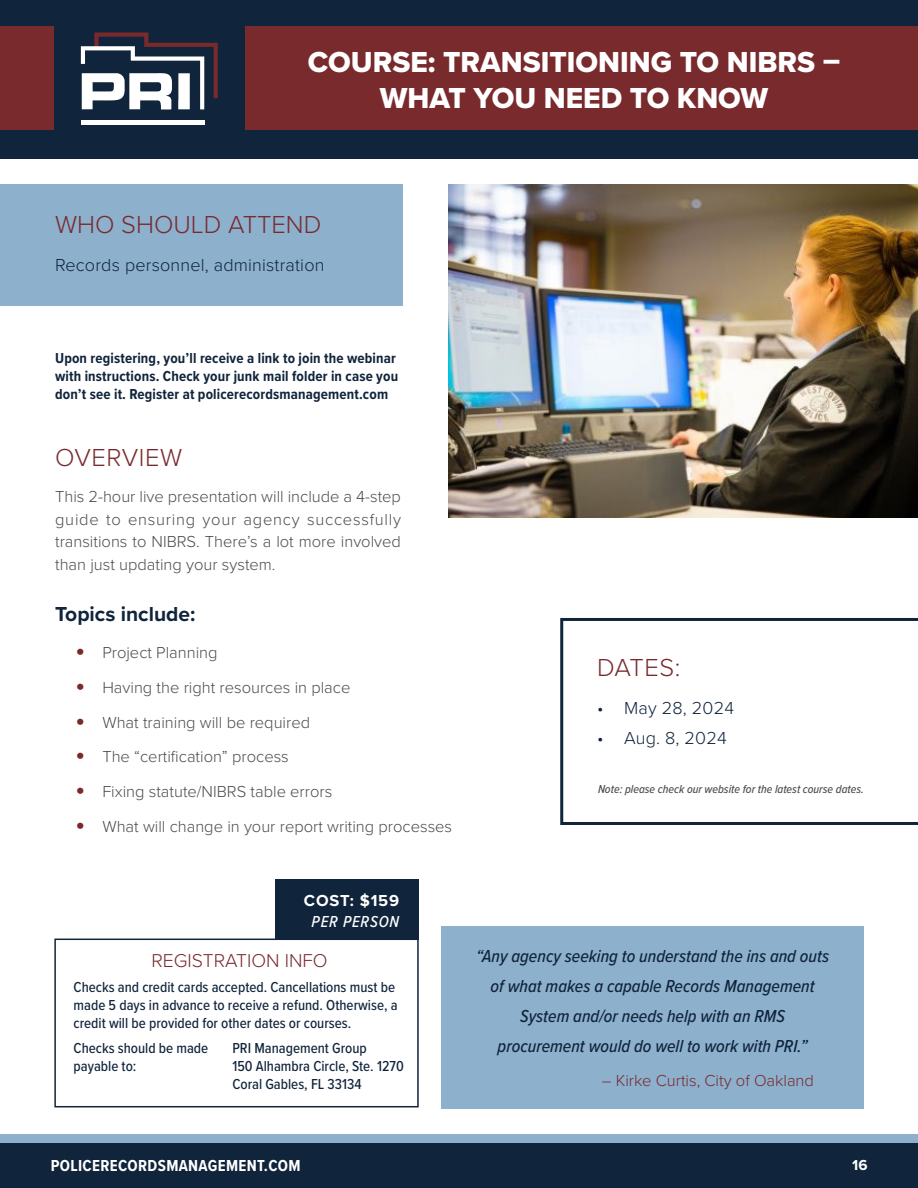
<style>
.page{position:relative;width:918px;height:1188px;background:#fff}
.page>*{position:absolute;margin:0;border:0;box-sizing:border-box;transform-origin:0 0}
.t1{font:30px/36px "Proxima Nova Extrabld";color:#fff;text-align:center}
.t2{font:300 25.5px "Proxima Nova";color:#792a2d}
.t3{font:300 25.5px "Proxima Nova";letter-spacing:.02em;color:#792a2d}
.Subtitle{font:700 21px "Proxima Nova";color:#10243b}
.Subtitle-2{font:300 19.35px "Proxima Nova";color:#792a2d}
.t4{font:italic 500 18px/30px "Proxima Nova Cond";color:#10243b;text-align:center}
.t5{font:300 18px "Proxima Nova";letter-spacing:.01em;color:#10243b}
.t6{font:300 16.5px/22.5px "Proxima Nova";color:#4b4c4d;text-align:justify}
.t7{font:700 16.5px "Proxima Nova Cond";letter-spacing:.02em;color:#fff}
.Subtitle-3{font:300 16.5px "Proxima Nova";color:#792a2d}
.Subtitle-4{font:700 16.5px "Proxima Nova";letter-spacing:.05em;color:#fff}
.Subtitle-5{font:italic 500 16.5px "Proxima Nova Cond";letter-spacing:.05em;color:#fff}
.t8{font:500 15px/18px "Proxima Nova Cond";color:#10243b}
.t9{font:700 15px/18px "Proxima Nova Cond";letter-spacing:.01em;color:#10243b}
.t10{font:700 15px "Proxima Nova";color:#fff}
.t11{font:italic 500 12px "Proxima Nova Cond";color:#4b4c4d}
.s1{font-family:"Futura Std";font-weight:400;color:#792a2d}
</style>
<div class="page">
<div style="left:0;top:1143px;width:918px;height:45px;background:#10243b"></div>
<div style="left:0;top:1135px;width:918px;height:8px;background:#8db0cd"></div>
<div style="left:0;top:0;width:918px;height:159px;background:#10243b"></div>
<div style="left:245px;top:27px;width:673px;height:103px;background:#792a2d"></div>
<div style="left:0;top:27px;width:54px;height:103px;background:#792a2d"></div>
<hr style="left:81px;top:120px;width:123px;height:4px;background:#fff">
<svg style="left:81px;top:32px;width:137px;height:77px"></svg>
<div style="left:54px;top:939px;width:365px;height:168px;border:2px solid #10243b"></div>
<div style="left:0;top:184px;width:402px;height:122px;background:#8db0cd"></div>
<img style="left:448px;top:184px;width:470px;height:333px">
<svg style="left:560px;top:618px;width:358px;height:207px"></svg>
<div style="left:441px;top:926px;width:423px;height:182px;background:#8db0cd"></div>
<div style="left:275px;top:879px;width:144px;height:60px;background:#10243b"></div>
<p class="t1" style="left:308px;top:43px;width:534px">COURSE: TRANSITIONING TO NIBRS –<br>WHAT YOU NEED TO KNOW</p>
<p class="t2" style="left:55px;top:206px;width:268px">WHO SHOULD ATTEND</p>
<p class="t5" style="left:55px;top:251px;width:271px">Records personnel, administration</p>
<p class="t9" style="left:55px;top:348px;width:345px">Upon registering, you’ll receive a link to join the webinar with instructions. Check your junk mail folder in case you don’t see it. Register at policerecordsmanagement.com</p>
<p class="t3" style="left:55px;top:438px;width:128px">OVERVIEW</p>
<p class="t6" style="left:55px;top:484px;width:348px">This 2-hour live presentation will include a 4-step guide to ensuring your agency successfully transitions to NIBRS. There’s a lot more involved than just updating your system.</p>
<p class="Subtitle" style="left:55px;top:598px;width:142px">Topics include:</p>
<p class="t6" style="left:75px;top:640px;width:144px"><span class="s1">•</span> Project Planning</p>
<p class="t6" style="left:75px;top:675px;width:277px"><span class="s1">•</span> Having the right resources in place</p>
<p class="t6" style="left:75px;top:710px;width:236px"><span class="s1">•</span> What training will be required</p>
<p class="t6" style="left:75px;top:745px;width:215px"><span class="s1">•</span> The “certification” process</p>
<p class="t6" style="left:75px;top:780px;width:258px"><span class="s1">•</span> Fixing statute/NIBRS table errors</p>
<p class="t6" style="left:75px;top:814px;width:378px"><span class="s1">•</span> What will change in your report writing processes</p>
<p class="Subtitle-4" style="left:304px;top:888px;width:97px">COST: $159</p>
<p class="Subtitle-5" style="left:312px;top:909px;width:89px">PER PERSON</p>
<p class="Subtitle-2" style="left:151px;top:946px;width:178px">REGISTRATION INFO</p>
<p class="t8" style="left:74px;top:978px;width:326px">Checks and credit cards accepted. Cancellations must be made 5 days in advance to receive a refund. Otherwise, a credit will be provided for other dates or courses.</p>
<p class="t8" style="left:74px;top:1038px;width:136px">Checks should be made payable to:</p>
<p class="t8" style="left:232px;top:1038px;width:173px">PRI Management Group<br>150 Alhambra Circle, Ste. 1270<br>Coral Gables, FL 33134</p>
<p class="t2" style="left:597px;top:649px;width:85px">DATES:</p>
<p class="t5" style="left:597px;top:694px;width:138px">• May 28, 2024</p>
<p class="t5" style="left:597px;top:725px;width:131px">• Aug. 8, 2024</p>
<p class="t11" style="left:598px;top:780px;width:268px">Note: please check our website for the latest course dates.</p>
<p class="t4" style="left:476px;top:940px;width:355px">“Any agency seeking to understand the ins and outs of what makes a capable Records Management System and/or needs help with an RMS procurement would do well to work with PRI.”</p>
<p class="Subtitle-3" style="left:602px;top:1068px;width:214px">– Kirke Curtis, City of Oakland</p>
<p class="t7" style="left:51px;top:1154px;width:251px">POLICERECORDSMANAGEMENT.COM</p>
<p class="t10" style="left:852px;top:1154px;width:17px">16</p>
</div>
